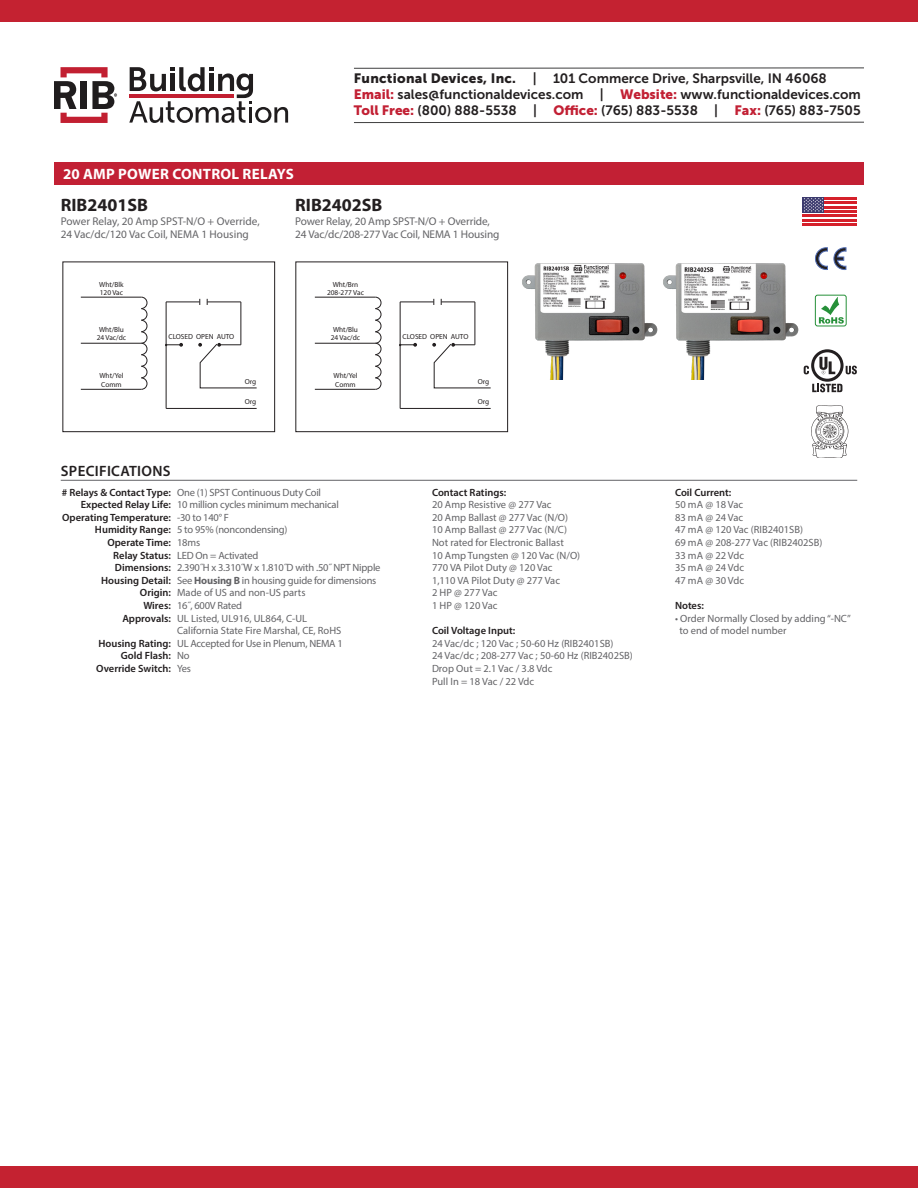
<style>
.page{position:relative;width:918px;height:1188px;background:#fff}
.page>*{position:absolute;margin:0;border:0;box-sizing:border-box;transform-origin:0 0}
.t1{font:700 18px "Myriad Pro";color:#231f20}
.t2{font:700 15px "Myriad Pro";letter-spacing:.02em;color:#fff}
.t3{font:600 15px "Myriad Pro";letter-spacing:.02em;color:#231f20}
.t4{font:13.5px/15.8px "Museo Sans 700";color:#231f20}
.t5{font:11.25px "Myriad Pro";letter-spacing:-.01em;color:#636366}
.t6{font:10.5px "Myriad Pro";color:#636366}
.t7{font:600 10.5px "Myriad Pro";color:#231f20}
.t8{font:10.5px "Myriad Pro";letter-spacing:-.02em;color:#636366}
.t9{font:7.35px/8.4px "Myriad Pro";color:#231f20}
.s1{font-family:"Museo Sans 900"}
.s2{font-family:"Museo Sans 900";color:#c22034}
.s3{font-weight:700}
</style>
<div class="page">
<svg style="left:54px;top:67px;width:63px;height:56px"></svg>
<svg style="left:129px;top:67px;width:159px;height:56px"></svg>
<hr style="left:354px;top:122px;width:510px;height:1px;background:#3e3e3f">
<hr style="left:354px;top:68px;width:510px;height:1px;background:#3e3e3f">
<div style="left:0;top:0;width:918px;height:22px;background:#c42231"></div>
<div style="left:0;top:1166px;width:918px;height:22px;background:#c42231"></div>
<div style="left:54px;top:162px;width:810px;height:22px;background:#c22034"></div>
<img style="left:522px;top:263px;width:277px;height:117px">
<div style="left:63px;top:262px;width:212px;height:170px;border:1px solid #231f20"></div>
<hr style="left:81px;top:297px;width:60px;height:1px;background:#231f20">
<svg style="left:141px;top:297px;width:7px;height:93px"></svg>
<hr style="left:81px;top:389px;width:60px;height:1px;background:#231f20">
<hr style="left:81px;top:343px;width:60px;height:1px;background:#231f20">
<hr style="left:166px;top:345px;width:1px;height:63px;background:#231f20">
<hr style="left:241px;top:302px;width:1px;height:43px;background:#231f20">
<hr style="left:207px;top:302px;width:34px;height:1px;background:#231f20">
<hr style="left:166px;top:302px;width:34px;height:1px;background:#231f20">
<svg style="left:198px;top:343px;width:59px;height:45px"></svg>
<hr style="left:166px;top:408px;width:91px;height:1px;background:#231f20">
<svg style="left:165px;top:301px;width:18px;height:46px"></svg>
<hr style="left:61px;top:480px;width:796px;height:1px;background:#636366">
<div style="left:296px;top:262px;width:212px;height:170px;border:1px solid #231f20"></div>
<hr style="left:315px;top:297px;width:60px;height:1px;background:#231f20">
<svg style="left:375px;top:297px;width:7px;height:93px"></svg>
<hr style="left:315px;top:389px;width:60px;height:1px;background:#231f20">
<hr style="left:315px;top:343px;width:60px;height:1px;background:#231f20">
<hr style="left:400px;top:345px;width:1px;height:63px;background:#231f20">
<hr style="left:475px;top:302px;width:1px;height:43px;background:#231f20">
<hr style="left:441px;top:302px;width:34px;height:1px;background:#231f20">
<hr style="left:400px;top:302px;width:34px;height:1px;background:#231f20">
<svg style="left:432px;top:343px;width:59px;height:45px"></svg>
<hr style="left:400px;top:408px;width:91px;height:1px;background:#231f20">
<svg style="left:399px;top:301px;width:18px;height:46px"></svg>
<svg style="left:834px;top:248px;width:12px;height:22px"></svg>
<svg style="left:815px;top:248px;width:13px;height:22px"></svg>
<svg style="left:804px;top:349px;width:53px;height:43px"></svg>
<svg style="left:819px;top:297px;width:25px;height:27px"></svg>
<div style="left:815px;top:295px;width:32px;height:31px;border:1px solid #269039;border-radius:2px"></div>
<svg style="left:803px;top:199px;width:54px;height:25px"></svg>
<hr style="left:803px;top:197px;width:54px;height:2px;background:#d5202a">
<hr style="left:803px;top:202px;width:54px;height:2px;background:#d5202a">
<hr style="left:803px;top:206px;width:54px;height:2px;background:#d5202a">
<hr style="left:803px;top:210px;width:54px;height:3px;background:#d5202a">
<hr style="left:803px;top:215px;width:54px;height:2px;background:#d5202a">
<hr style="left:803px;top:219px;width:54px;height:2px;background:#d5202a">
<hr style="left:803px;top:224px;width:54px;height:2px;background:#d5202a">
<div style="left:803px;top:197px;width:21px;height:16px;background:#3c3a6e"></div>
<svg style="left:804px;top:198px;width:19px;height:14px"></svg>
<img style="left:811px;top:405px;width:37px;height:53px">
<p class="t2" style="left:63px;top:164px;width:232px">20 AMP POWER CONTROL RELAYS</p>
<p class="t4" style="left:354px;top:71px;width:509px"><span class="s1">Functional Devices, Inc.</span> | 101 Commerce Drive, Sharpsville, IN 46068<br><span class="s2">Email:</span> sales@functionaldevices.com | <span class="s2">Website:</span> www.functionaldevices.com<br><span class="s2">Toll Free:</span> (800) 888-5538 | <span class="s2">Office:</span> (765) 883-5538 | <span class="s2">Fax:</span> (765) 883-7505</p>
<p class="t1" style="left:61px;top:193px;width:89px">RIB2401SB</p>
<p class="t5" style="left:61px;top:214px;width:201px">Power Relay, 20 Amp SPST-N/O + Override,</p>
<p class="t5" style="left:61px;top:227px;width:190px">24 Vac/dc/120 Vac Coil, NEMA 1 Housing</p>
<p class="t1" style="left:295px;top:193px;width:89px">RIB2402SB</p>
<p class="t5" style="left:295px;top:214px;width:196px">Power Relay, 20 Amp SPST-N/O + Override,</p>
<p class="t5" style="left:295px;top:227px;width:206px">24 Vac/dc/208-277 Vac Coil, NEMA 1 Housing</p>
<p class="t9" style="left:99px;top:280px;width:26px">Wht/Blk<br>120 Vac</p>
<p class="t9" style="left:97px;top:325px;width:31px;text-align:center">Wht/Blu<br>24 Vac/dc</p>
<p class="t9" style="left:99px;top:372px;width:26px">Wht/Yel<br>Comm</p>
<p class="t9" style="left:168px;top:332px;width:67px">CLOSED OPEN AUTO</p>
<p class="t9" style="left:245px;top:377px;width:13px">Org</p>
<p class="t9" style="left:327px;top:280px;width:38px;text-align:center">Wht/Brn<br>208-277 Vac</p>
<p class="t9" style="left:331px;top:325px;width:31px;text-align:center">Wht/Blu<br>24 Vac/dc</p>
<p class="t9" style="left:334px;top:372px;width:26px">Wht/Yel<br>Comm</p>
<p class="t9" style="left:402px;top:332px;width:67px">CLOSED OPEN AUTO</p>
<p class="t9" style="left:478px;top:377px;width:13px">Org</p>
<p class="t9" style="left:245px;top:397px;width:13px">Org</p>
<p class="t9" style="left:478px;top:397px;width:13px">Org</p>
<p class="t3" style="left:61px;top:462px;width:111px">SPECIFICATIONS</p>
<p class="t7" style="left:62px;top:485px;width:111px"># Relays &amp; Contact Type:</p>
<p class="t7" style="left:81px;top:498px;width:92px">Expected Relay Life:</p>
<p class="t7" style="left:62px;top:511px;width:110px">Operating Temperature:</p>
<p class="t7" style="left:95px;top:523px;width:77px">Humidity Range:</p>
<p class="t7" style="left:107px;top:536px;width:65px">Operate Time:</p>
<p class="t7" style="left:113px;top:548px;width:59px">Relay Status:</p>
<p class="t7" style="left:115px;top:561px;width:58px">Dimensions:</p>
<p class="t7" style="left:101px;top:574px;width:71px">Housing Detail:</p>
<p class="t7" style="left:140px;top:586px;width:32px">Origin:</p>
<p class="t7" style="left:143px;top:599px;width:29px">Wires:</p>
<p class="t7" style="left:122px;top:611px;width:50px">Approvals:</p>
<p class="t7" style="left:98px;top:637px;width:74px">Housing Rating:</p>
<p class="t7" style="left:121px;top:649px;width:52px">Gold Flash:</p>
<p class="t7" style="left:96px;top:662px;width:76px">Override Switch:</p>
<p class="t8" style="left:177px;top:486px;width:146px">One (1) SPST Continuous Duty Coil</p>
<p class="t8" style="left:177px;top:498px;width:163px">10 million cycles minimum mechanical</p>
<p class="t6" style="left:177px;top:511px;width:53px">-30 to 140° F</p>
<p class="t8" style="left:177px;top:523px;width:112px">5 to 95% (noncondensing)</p>
<p class="t6" style="left:177px;top:536px;width:25px">18ms</p>
<p class="t8" style="left:177px;top:549px;width:83px">LED On = Activated</p>
<p class="t8" style="left:177px;top:561px;width:205px">2.390˝H x 3.310˝W x 1.810˝D with .50˝ NPT Nipple</p>
<p class="t8" style="left:177px;top:574px;width:201px">See <span class="s3">Housing B</span> in housing guide for dimensions</p>
<p class="t6" style="left:177px;top:586px;width:130px">Made of US and non-US parts</p>
<p class="t8" style="left:177px;top:599px;width:67px">16˝, 600V Rated</p>
<p class="t6" style="left:177px;top:612px;width:132px">UL Listed, UL916, UL864, C-UL</p>
<p class="t6" style="left:177px;top:624px;width:166px">California State Fire Marshal, CE, RoHS</p>
<p class="t8" style="left:177px;top:637px;width:167px">UL Accepted for Use in Plenum, NEMA 1</p>
<p class="t6" style="left:177px;top:649px;width:14px">No</p>
<p class="t6" style="left:177px;top:662px;width:15px">Yes</p>
<p class="t7" style="left:432px;top:485px;width:76px">Contact Ratings:</p>
<p class="t6" style="left:432px;top:498px;width:121px">20 Amp Resistive @ 277 Vac</p>
<p class="t6" style="left:432px;top:511px;width:138px">20 Amp Ballast @ 277 Vac (N/O)</p>
<p class="t6" style="left:432px;top:523px;width:137px">10 Amp Ballast @ 277 Vac (N/C)</p>
<p class="t6" style="left:432px;top:536px;width:133px">Not rated for Electronic Ballast</p>
<p class="t6" style="left:432px;top:549px;width:150px">10 Amp Tungsten @ 120 Vac (N/O)</p>
<p class="t6" style="left:432px;top:561px;width:122px">770 VA Pilot Duty @ 120 Vac</p>
<p class="t6" style="left:432px;top:574px;width:130px">1,110 VA Pilot Duty @ 277 Vac</p>
<p class="t6" style="left:432px;top:586px;width:67px">2 HP @ 277 Vac</p>
<p class="t6" style="left:432px;top:599px;width:67px">1 HP @ 120 Vac</p>
<p class="t7" style="left:432px;top:624px;width:85px">Coil Voltage Input:</p>
<p class="t6" style="left:432px;top:637px;width:183px">24 Vac/dc ; 120 Vac ; 50-60 Hz (RIB2401SB)</p>
<p class="t6" style="left:432px;top:649px;width:202px">24 Vac/dc ; 208-277 Vac ; 50-60 Hz (RIB2402SB)</p>
<p class="t6" style="left:432px;top:662px;width:122px">Drop Out = 2.1 Vac / 3.8 Vdc</p>
<p class="t6" style="left:432px;top:675px;width:104px">Pull In = 18 Vac / 22 Vdc</p>
<p class="t7" style="left:675px;top:485px;width:58px">Coil Current:</p>
<p class="t6" style="left:675px;top:498px;width:70px">50 mA @ 18 Vac</p>
<p class="t6" style="left:675px;top:511px;width:70px">83 mA @ 24 Vac</p>
<p class="t6" style="left:675px;top:523px;width:130px">47 mA @ 120 Vac (RIB2401SB)</p>
<p class="t6" style="left:675px;top:536px;width:149px">69 mA @ 208-277 Vac (RIB2402SB)</p>
<p class="t6" style="left:675px;top:549px;width:71px">33 mA @ 22 Vdc</p>
<p class="t6" style="left:675px;top:561px;width:71px">35 mA @ 24 Vdc</p>
<p class="t6" style="left:675px;top:574px;width:71px">47 mA @ 30 Vdc</p>
<p class="t7" style="left:675px;top:599px;width:30px">Notes:</p>
<p class="t6" style="left:675px;top:612px;width:177px">• Order Normally Closed by adding “-NC”</p>
<p class="t6" style="left:679px;top:624px;width:109px">to end of model number</p>
</div>
